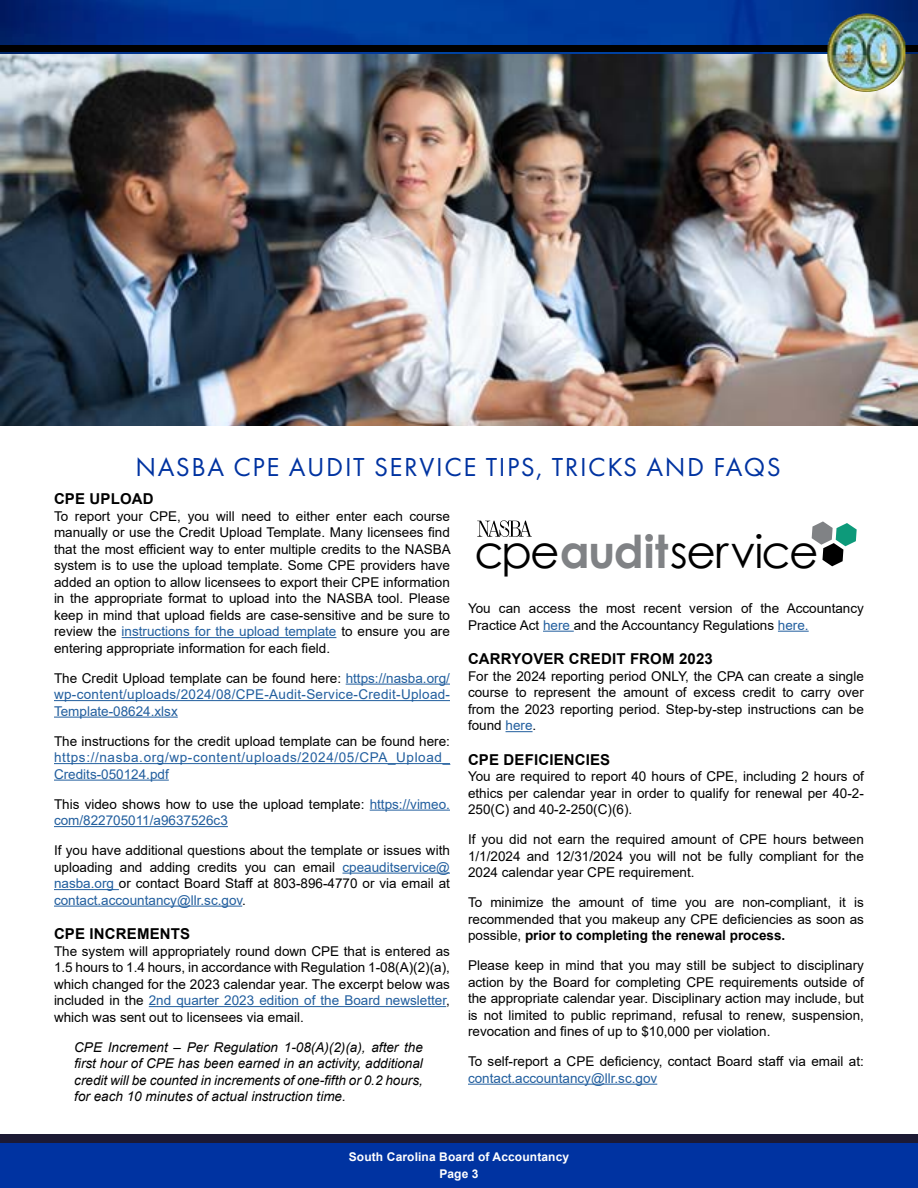
<style>
.page{position:relative;width:918px;height:1188px;background:#fff}
.page>*{position:absolute;margin:0;border:0;box-sizing:border-box;transform-origin:0 0}
.t1{font:45.45px "Century Gothic";letter-spacing:-.035em;color:#000}
.t2{font:27px "Futura PT";letter-spacing:.06em;color:#0033a1}
.t3{font:700 15px "Arial";letter-spacing:.01em;color:#000}
.t4{font:13.5px/16.5px "Arial";color:#000;text-align:justify}
.t5{font:italic 13.5px/16.5px "Arial";color:#000;text-align:justify}
.t6{font:13.5px/16.5px "Arial";letter-spacing:.025em;color:#215e9e;text-align:justify}
.t7{font:13.5px/16.5px "Arial";letter-spacing:.045em;color:#215e9e}
.t8{font:13.5px "Arial";color:#215e9e}
.t9{font:700 12px/16.5px "Arial";letter-spacing:.01em;color:#fff;text-align:center}
.s1{color:#215e9e}
.s2{color:#000}
.s3{font-weight:700;color:#808285}
.s4{font-weight:700}
</style>
<div class="page">
<hr style="left:122px;top:637px;width:214px;height:1px;background:#215e9e">
<hr style="left:346px;top:684px;width:104px;height:1px;background:#215e9e">
<hr style="left:54px;top:700px;width:396px;height:1px;background:#215e9e">
<hr style="left:54px;top:717px;width:124px;height:1px;background:#215e9e">
<hr style="left:54px;top:763px;width:396px;height:1px;background:#215e9e">
<hr style="left:54px;top:780px;width:115px;height:1px;background:#215e9e">
<hr style="left:370px;top:810px;width:80px;height:1px;background:#215e9e">
<hr style="left:54px;top:826px;width:174px;height:1px;background:#215e9e">
<hr style="left:342px;top:873px;width:108px;height:1px;background:#215e9e">
<hr style="left:54px;top:889px;width:65px;height:1px;background:#215e9e">
<hr style="left:54px;top:906px;width:188px;height:1px;background:#215e9e">
<hr style="left:149px;top:1006px;width:297px;height:1px;background:#215e9e">
<hr style="left:543px;top:631px;width:31px;height:1px;background:#215e9e">
<hr style="left:778px;top:631px;width:31px;height:1px;background:#215e9e">
<svg style="left:506px;top:731px;width:27px;height:1px"></svg>
<hr style="left:468px;top:1084px;width:189px;height:1px;background:#215e9e">
<img style="left:0;top:54px;width:918px;height:372px">
<svg style="left:477px;top:520px;width:55px;height:17px"></svg>
<svg style="left:812px;top:521px;width:45px;height:45px"></svg>
<div style="left:0;top:1143px;width:918px;height:45px;background:#0033a1"></div>
<div style="left:0;top:1134px;width:918px;height:9px;background:#1c1a34"></div>
<img style="left:0;top:0;width:918px;height:54px">
<div style="left:0;top:46px;width:918px;height:6px;background:#000"></div>
<img style="left:827px;top:13px;width:78px;height:79px">
<h2 class="t2" style="left:136px;top:451px;width:647px">NASBA CPE AUDIT SERVICE TIPS, TRICKS AND FAQS</h2>
<p class="t3" style="left:54px;top:488px;width:101px">CPE UPLOAD</p>
<p class="t4" style="left:54px;top:508px;width:398px">To report your CPE, you will need to either enter each course manually or use the Credit Upload Template. Many licensees find that the most efficient way to enter multiple credits to the NASBA system is to use the upload template. Some CPE providers have added an option to allow licensees to export their CPE information in the appropriate format to upload into the NASBA tool. Please keep in mind that upload fields are case-sensitive and be sure to review the <span class="s1">instructions for the upload template</span> to ensure you are entering appropriate information for each field.</p>
<p class="t6" style="left:54px;top:670px;width:398px"><span class="s2">The Credit Upload template can be found here:</span> https://nasba.org/ wp-content/uploads/2024/08/CPE-Audit-Service-Credit-Upload-Template-08624.xlsx</p>
<p class="t4" style="left:54px;top:733px;width:397px">The instructions for the credit upload template can be found here:</p>
<p class="t7" style="left:54px;top:749px;width:398px">https://nasba.org/wp-content/uploads/2024/05/CPA_Upload_<br>Credits-050124.pdf</p>
<p class="t4" style="left:54px;top:796px;width:398px">This video shows how to use the upload template: <span class="s1">https://vimeo. com/822705011/a9637526c3</span></p>
<p class="t4" style="left:54px;top:842px;width:397px">If you have additional questions about the template or issues with uploading and adding credits you can email <span class="s1">cpeauditservice@ nasba.org</span> or contact Board Staff at 803-896-4770 or via email at <span class="s1">contact.accountancy@llr.sc.gov</span>.</p>
<p class="t3" style="left:54px;top:923px;width:138px">CPE INCREMENTS</p>
<p class="t4" style="left:54px;top:943px;width:397px">The system will appropriately round down CPE that is entered as 1.5 hours to 1.4 hours, in accordance with Regulation 1-08(A)(2)(a), which changed for the 2023 calendar year. The excerpt below was included in the <span class="s1">2nd quarter 2023 edition of the Board newsletter</span>, which was sent out to licensees via email.</p>
<p class="t5" style="left:74px;top:1039px;width:350px">CPE Increment – Per Regulation 1-08(A)(2)(a), after the first hour of CPE has been earned in an activity, additional credit will be counted in increments of one-fifth or 0.2 hours, for each 10 minutes of actual instruction time.</p>
<h1 class="t1" style="left:474px;top:520px;width:346px">cpe<span class="s3">audit</span>service</h1>
<p class="t4" style="left:468px;top:600px;width:397px">You can access the most recent version of the Accountancy<br>Practice Act <span class="s1">here</span> and the Accountancy Regulations <span class="s1">here.</span></p>
<p class="t3" style="left:468px;top:648px;width:246px">CARRYOVER CREDIT FROM 2023</p>
<p class="t4" style="left:468px;top:668px;width:397px">For the 2024 reporting period ONLY, the CPA can create a single course to represent the amount of excess credit to carry over from the 2023 reporting period. Step-by-step instructions can be found <span class="s1">here</span>.</p>
<p class="t3" style="left:468px;top:749px;width:144px">CPE DEFICIENCIES</p>
<p class="t4" style="left:468px;top:768px;width:397px">You are required to report 40 hours of CPE, including 2 hours of ethics per calendar year in order to qualify for renewal per 40-2- 250(C) and 40-2-250(C)(6).</p>
<p class="t4" style="left:468px;top:831px;width:397px">If you did not earn the required amount of CPE hours between 1/1/2024 and 12/31/2024 you will not be fully compliant for the 2024 calendar year CPE requirement.</p>
<p class="t4" style="left:468px;top:894px;width:397px">To minimize the amount of time you are non-compliant, it is recommended that you makeup any CPE deficiencies as soon as possible, <span class="s4">prior to completing the renewal process.</span></p>
<p class="t4" style="left:468px;top:957px;width:397px">Please keep in mind that you may still be subject to disciplinary action by the Board for completing CPE requirements outside of the appropriate calendar year. Disciplinary action may include, but is not limited to public reprimand, refusal to renew, suspension, revocation and fines of up to $10,000 per violation.</p>
<p class="t4" style="left:468px;top:1053px;width:398px">To self-report a CPE deficiency, contact Board staff via email at:</p>
<p class="t8" style="left:468px;top:1069px;width:191px">contact.accountancy@llr.sc.gov</p>
<p class="t9" style="left:349px;top:1149px;width:222px">South Carolina Board of Accountancy<br>Page 3</p>
</div>
